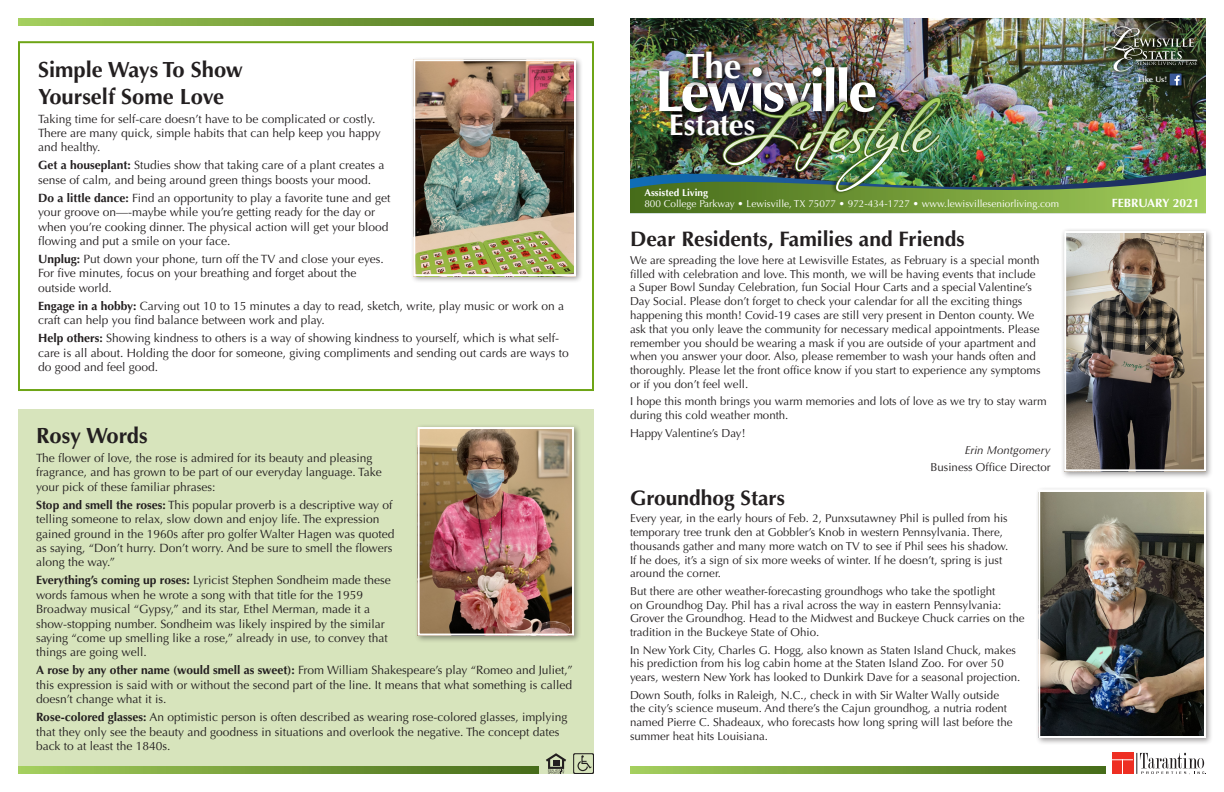
<style>
.page{position:relative;width:1224px;height:792px;background:#fff}
.page>*{position:absolute;margin:0;border:0;box-sizing:border-box;transform-origin:0 0}
.t1{font:700 58.5px "Optima LT Std";letter-spacing:-.05em;color:#fff}
.t2{font:700 35.2px "Optima LT Std";color:#fff}
.t3{font:700 29.9px "Optima LT Std";letter-spacing:-.005em;color:#fff}
.t4{font:700 22px/26.4px "Optima LT Std";color:#231f20}
.t5{font:700 21px "Optima LT Std";color:#231f20}
.t6{font:12px/14.4px "Optima LT Std";color:#231f20}
.t7{font:700 12px "Optima LT Std";color:#fff}
.t8{font:11.5px/13.8px "Optima LT Std";color:#231f20}
.t9{font:italic 11.5px "Optima LT Std";color:#231f20}
.t10{font:10px "Optima LT Std";color:#fff}
.t11{font:700 10px "Optima LT Std";color:#fff}
.t12{font:600 8px "Optima LT Std";color:#fff}
.s1{font-weight:700}
</style>
<div class="page">
<img style="left:630px;top:18px;width:576px;height:78px">
<img style="left:657px;top:65px;width:226px;height:31px">
<img style="left:684px;top:49px;width:65px;height:38px">
<img style="left:715px;top:90px;width:230px;height:6px">
<img style="left:630px;top:96px;width:576px;height:117px">
<img style="left:1100px;top:23px;width:104px;height:55px">
<img style="left:1136px;top:85px;width:30px;height:6px">
<img style="left:1166px;top:85px;width:22px;height:8px">
<img style="left:1103px;top:26px;width:94px;height:59px">
<div style="left:18px;top:41px;width:576px;height:350px;border:2px solid #6ea516"></div>
<div style="left:18px;top:409px;width:576px;height:365px;background:#d7e4bc"></div>
<div style="left:414px;top:424px;width:168px;height:219px;background:#231f20;opacity:.45"></div>
<img style="left:421px;top:430px;width:150px;height:203px">
<div style="left:418px;top:427px;width:156px;height:209px;border:2px solid #fff"></div>
<div style="left:1035px;top:486px;width:179px;height:260px;background:#231f20;opacity:.45"></div>
<img style="left:1041px;top:493px;width:162px;height:242px">
<div style="left:1038px;top:489px;width:168px;height:249px;border:2px solid #fff"></div>
<div style="left:410px;top:56px;width:174px;height:228px;background:#231f20;opacity:.45"></div>
<img style="left:416px;top:62px;width:157px;height:211px">
<div style="left:413px;top:59px;width:163px;height:217px;border:2px solid #fff"></div>
<div style="left:1061px;top:228px;width:153px;height:251px;background:#231f20;opacity:.45"></div>
<img style="left:1067px;top:234px;width:136px;height:234px">
<div style="left:1064px;top:231px;width:142px;height:240px;border:2px solid #fff"></div>
<svg style="left:18px;top:18px;width:576px;height:7px;background:#749c3a"></svg>
<svg style="left:630px;top:767px;width:475px;height:7px;background:#749c3a"></svg>
<svg style="left:18px;top:767px;width:521px;height:7px;background:#749c3a"></svg>
<svg style="left:546px;top:753px;width:20px;height:21px"></svg>
<svg style="left:573px;top:753px;width:21px;height:21px"></svg>
<svg style="left:1112px;top:753px;width:94px;height:22px"></svg>
<h3 class="t4" style="left:38px;top:57px;width:207px">Simple Ways To Show<br>Yourself Some Love</h3>
<p class="t6" style="left:38px;top:112px;width:344px">Taking time for self-care doesn’t have to be complicated or costly.<br>There are many quick, simple habits that can help keep you happy and healthy.</p>
<p class="t6" style="left:38px;top:158px;width:348px"><span class="s1">Get a houseplant:</span> Studies show that taking care of a plant creates a sense of calm, and being around green things boosts your mood.</p>
<p class="t6" style="left:38px;top:191px;width:354px"><span class="s1">Do a little dance:</span> Find an opportunity to play a favorite tune and get your groove on—-maybe while you’re getting ready for the day or when you’re cooking dinner. The physical action will get your blood flowing and put a smile on your face.</p>
<p class="t6" style="left:38px;top:252px;width:347px"><span class="s1">Unplug:</span> Put down your phone, turn off the TV and close your eyes.<br>For five minutes, focus on your breathing and forget about the outside world.</p>
<p class="t6" style="left:38px;top:299px;width:528px"><span class="s1">Engage in a hobby:</span> Carving out 10 to 15 minutes a day to read, sketch, write, play music or work on a craft can help you find balance between work and play.</p>
<p class="t6" style="left:38px;top:331px;width:532px"><span class="s1">Help others:</span> Showing kindness to others is a way of showing kindness to yourself, which is what self&shy;care is all about. Holding the door for someone, giving compliments and sending out cards are ways to do good and feel good.</p>
<h3 class="t4" style="left:36px;top:423px;width:113px">Rosy Words</h3>
<p class="t6" style="left:36px;top:451px;width:347px">The flower of love, the rose is admired for its beauty and pleasing fragrance, and has grown to be part of our everyday language. Take your pick of these familiar phrases:</p>
<p class="t6" style="left:36px;top:498px;width:360px"><span class="s1">Stop and smell the roses:</span> This popular proverb is a descriptive way of telling someone to relax, slow down and enjoy life. The expression gained ground in the 1960s after pro golfer Walter Hagen was quoted as saying, “Don’t hurry. Don’t worry. And be sure to smell the flowers along the way.”</p>
<p class="t6" style="left:36px;top:573px;width:356px"><span class="s1">Everything’s coming up roses:</span> Lyricist Stephen Sondheim made these words famous when he wrote a song with that title for the 1959<br>Broadway musical “Gypsy,” and its star, Ethel Merman, made it a show-stopping number. Sondheim was likely inspired by the similar saying “come up smelling like a rose,” already in use, to convey that things are going well.</p>
<p class="t6" style="left:36px;top:663px;width:538px;text-align:justify"><span class="s1">A rose by any other name (would smell as sweet):</span> From William Shakespeare’s play “Romeo and Juliet,” this expression is said with or without the second part of the line. It means that what something is called doesn’t change what it is.</p>
<p class="t6" style="left:36px;top:710px;width:533px"><span class="s1">Rose-colored glasses:</span> An optimistic person is often described as wearing rose-colored glasses, implying that they only see the beauty and goodness in situations and overlook the negative. The concept dates back to at least the 1840s.</p>
<h2 class="t2" style="left:685px;top:45px;width:57px">The</h2>
<h3 class="t3" style="left:669px;top:107px;width:88px">Estates</h3>
<h1 class="t1" style="left:654px;top:57px;width:224px">Lewisville</h1>
<p class="t11" style="left:644px;top:187px;width:65px">Assisted Living</p>
<p class="t10" style="left:644px;top:198px;width:416px">800 College Parkway • Lewisville, TX 75077 • 972-434-1727 • www.lewisvilleseniorliving.com</p>
<h3 class="t5" style="left:630px;top:227px;width:336px">Dear Residents, Families and Friends</h3>
<p class="t8" style="left:630px;top:253px;width:412px">We are spreading the love here at Lewisville Estates, as February is a special month filled with celebration and love. This month, we will be having events that include a Super Bowl Sunday Celebration, fun Social Hour Carts and a special Valentine’s Day Social. Please don’t forget to check your calendar for all the exciting things happening this month! Covid-19 cases are still very present in Denton county. We ask that you only leave the community for necessary medical appointments. Please remember you should be wearing a mask if you are outside of your apartment and when you answer your door. Also, please remember to wash your hands often and thoroughly. Please let the front office know if you start to experience any symptoms or if you don’t feel well.</p>
<p class="t8" style="left:630px;top:395px;width:418px">I hope this month brings you warm memories and lots of love as we try to stay warm during this cold weather month.</p>
<p class="t8" style="left:630px;top:426px;width:117px">Happy Valentine’s Day!</p>
<p class="t9" style="left:965px;top:443px;width:87px">Erin Montgomery</p>
<p class="t8" style="left:931px;top:461px;width:122px">Business Office Director</p>
<h3 class="t5" style="left:630px;top:485px;width:156px">Groundhog Stars</h3>
<p class="t8" style="left:630px;top:512px;width:380px">Every year, in the early hours of Feb. 2, Punxsutawney Phil is pulled from his temporary tree trunk den at Gobbler’s Knob in western Pennsylvania. There, thousands gather and many more watch on TV to see if Phil sees his shadow.<br>If he does, it’s a sign of six more weeks of winter. If he doesn’t, spring is just around the corner.</p>
<p class="t8" style="left:630px;top:584px;width:396px">But there are other weather-forecasting groundhogs who take the spotlight<br>on Groundhog Day. Phil has a rival across the way in eastern Pennsylvania:<br>Grover the Groundhog. Head to the Midwest and Buckeye Chuck carries on the tradition in the Buckeye State of Ohio.</p>
<p class="t8" style="left:630px;top:643px;width:392px">In New York City, Charles G. Hogg, also known as Staten Island Chuck, makes his prediction from his log cabin home at the Staten Island Zoo. For over 50 years, western New York has looked to Dunkirk Dave for a seasonal projection.</p>
<p class="t8" style="left:630px;top:688px;width:384px">Down South, folks in Raleigh, N.C., check in with Sir Walter Wally outside the city’s science museum. And there’s the Cajun groundhog, a nutria rodent named Pierre C. Shadeaux, who forecasts how long spring will last before the summer heat hits Louisiana.</p>
<p class="t12" style="left:1139px;top:75px;width:29px">Like Us!</p>
<p class="t7" style="left:1112px;top:196px;width:89px">FEBRUARY 2021</p>
</div>
